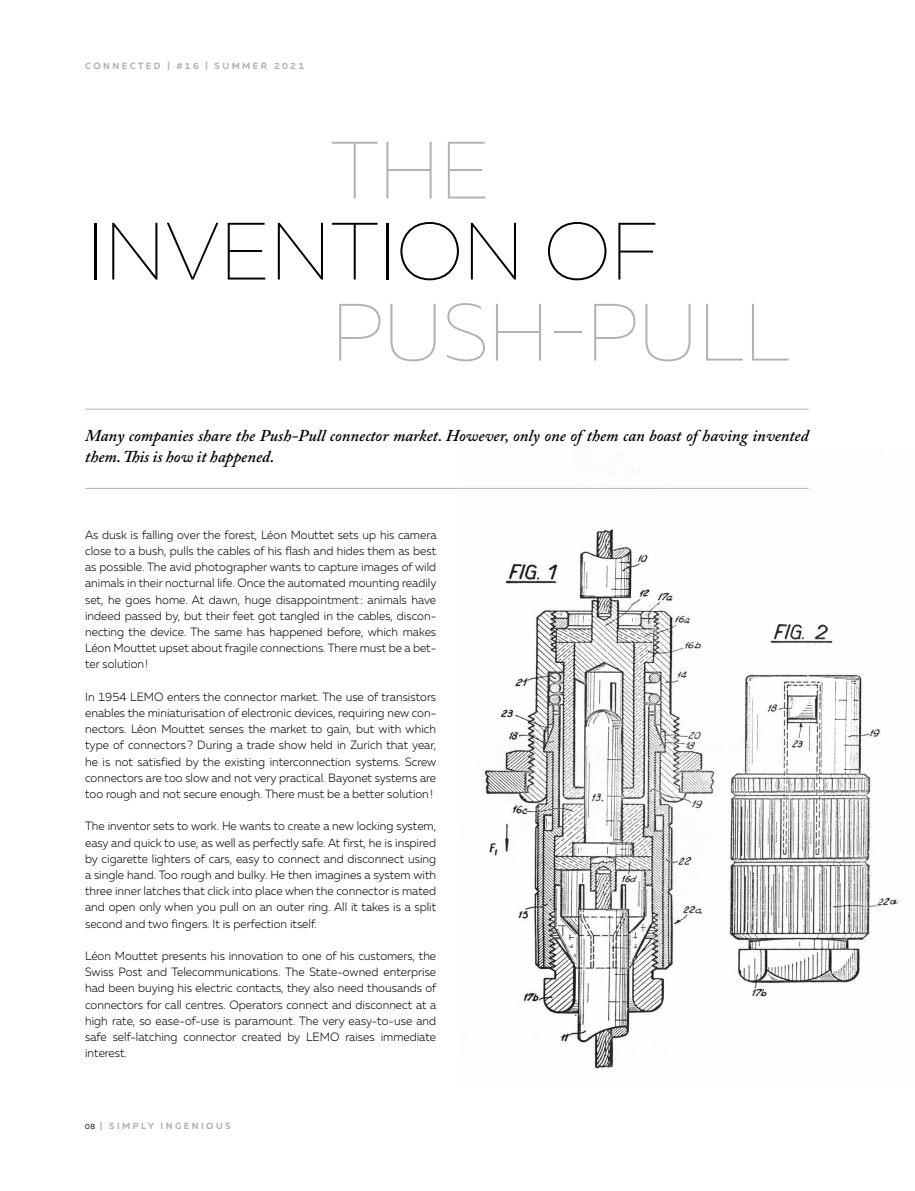
<style>
.page{position:relative;width:915px;height:1191px;background:#fff}
.page>*{position:absolute;margin:0;border:0;box-sizing:border-box;transform-origin:0 0}
.t1{font:100 81px "Muller";letter-spacing:-.01em;color:#b2b2b2}
.t2{font:100 81px "Muller";letter-spacing:-.01em;color:#000}
.t3{font:italic 600 16.5px/21px "Adobe Caslon Pro";color:#000}
.t4{font:300 12px/16.2px "Muller";color:#000;text-align:justify;scale:.95 1}
.t5{font:700 9px "Muller";letter-spacing:.27em;color:#b2b2b2}
.s1{font-weight:400;font-size:7.5px;color:#000}
</style>
<div class="page">
<img style="left:457px;top:487px;width:441px;height:583px">
<hr style="left:85px;top:409px;width:723px;height:1px;background:#b2b2b2">
<hr style="left:85px;top:488px;width:723px;height:1px;background:#b2b2b2">
<p class="t5" style="left:85px;top:60px;width:220px">CONNECTED | #16 | SUMMER 2021</p>
<h1 class="t1" style="left:330px;top:124px;width:161px">THE</h1>
<h1 class="t2" style="left:85px;top:205px;width:573px">INVENTION OF</h1>
<h1 class="t1" style="left:330px;top:286px;width:461px">PUSH-PULL</h1>
<h2 class="t3" style="left:85px;top:425px;width:724px">Many companies share the Push-Pull connector market. However, only one of them can boast of having invented them. This is how it happened.</h2>
<p class="t4" style="left:85px;top:526px;width:371px">As dusk is falling over the forest, Léon Mouttet sets up his camera close to a bush, pulls the cables of his flash and hides them as best as possible. The avid photographer wants to capture images of wild animals in their nocturnal life. Once the automated mounting readily set, he goes home. At dawn, huge disappointment: animals have indeed passed by, but their feet got tangled in the cables, discon&shy;necting the device. The same has happened before, which makes Léon Mouttet upset about fragile connections. There must be a bet&shy;ter solution!</p>
<p class="t4" style="left:85px;top:688px;width:371px">In 1954 LEMO enters the connector market. The use of transistors enables the miniaturisation of electronic devices, requiring new con&shy;nectors. Léon Mouttet senses the market to gain, but with which type of connectors ? During a trade show held in Zurich that year, he is not satisfied by the existing interconnection systems. Screw connectors are too slow and not very practical. Bayonet systems are too rough and not secure enough. There must be a better solution!</p>
<p class="t4" style="left:85px;top:818px;width:371px">The inventor sets to work. He wants to create a new locking system, easy and quick to use, as well as perfectly safe. At first, he is inspired by cigarette lighters of cars, easy to connect and disconnect using a single hand. Too rough and bulky. He then imagines a system with three inner latches that click into place when the connector is mated and open only when you pull on an outer ring. All it takes is a split second and two fingers. It is perfection itself.</p>
<p class="t4" style="left:85px;top:947px;width:371px">Léon Mouttet presents his innovation to one of his customers, the Swiss Post and Telecommunications. The State-owned enterprise had been buying his electric contacts, they also need thousands of connectors for call centres. Operators connect and disconnect at a high rate, so ease-of-use is paramount. The very easy-to-use and safe self-latching connector created by LEMO raises immediate interest.</p>
<p class="t5" style="left:85px;top:1120px;width:147px"><span class="s1">08</span> | SIMPLY INGENIOUS</p>
</div>
